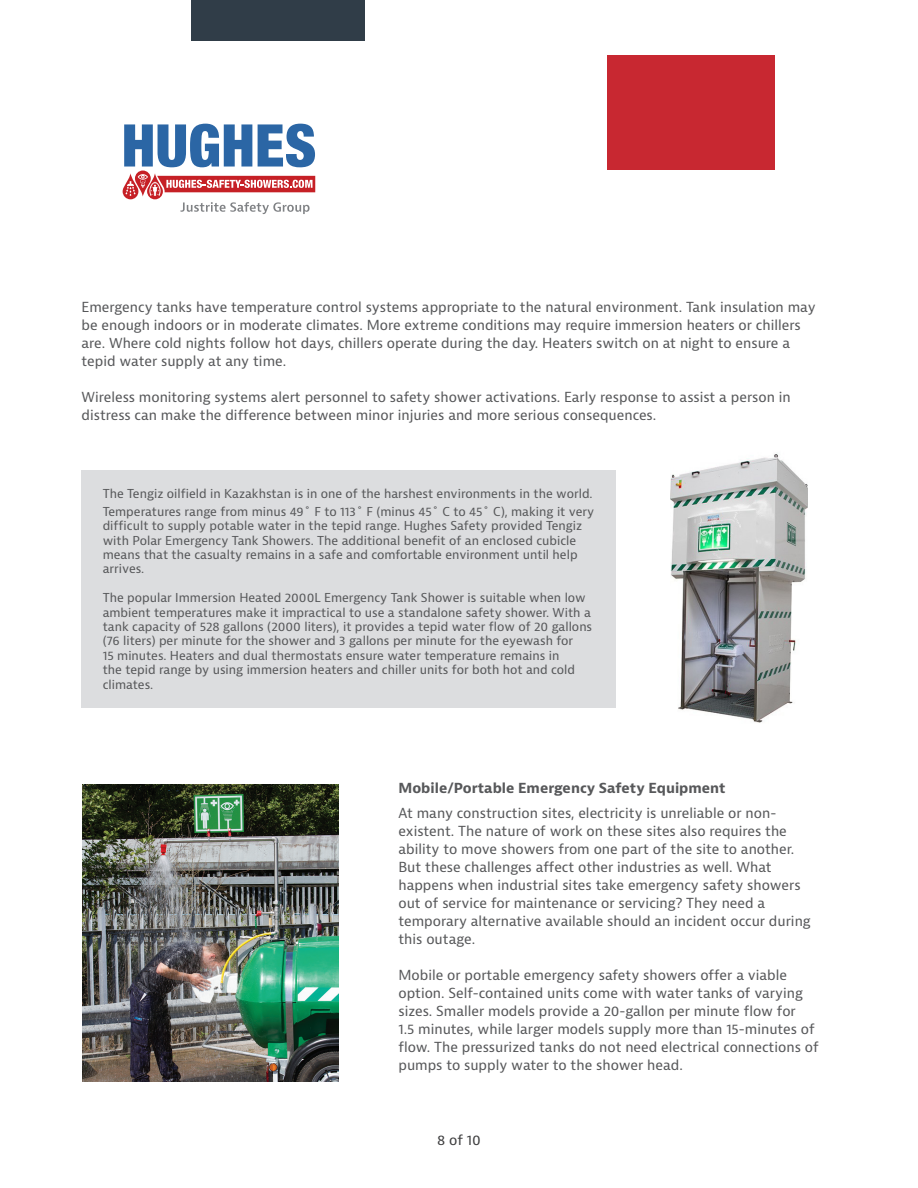
<style>
.page{position:relative;width:918px;height:1188px;background:#fff}
.page>*{position:absolute;margin:0;border:0;box-sizing:border-box;transform-origin:0 0}
.t1{font:13.5px/18px "Bernina Sans";color:#57585a}
.t2{font:700 13.5px "Bernina Sans";color:#57585a}
.t3{font:13.5px "Bernina Sans";color:#3e3e3f}
.t4{font:12px/14.4px "Bernina Sans";color:#57585a}
</style>
<div class="page">
<div style="left:82px;top:470px;width:534px;height:238px;background:#dcdddf"></div>
<svg style="left:123px;top:124px;width:192px;height:90px"></svg>
<div style="left:191px;top:0;width:174px;height:41px;background:#303d48"></div>
<div style="left:607px;top:55px;width:168px;height:115px;background:#c82831"></div>
<img style="left:671px;top:453px;width:136px;height:270px">
<img style="left:82px;top:784px;width:256px;height:297px">
<p class="t1" style="left:82px;top:298px;width:736px">Emergency tanks have temperature control systems appropriate to the natural environment. Tank insulation may be enough indoors or in moderate climates. More extreme conditions may require immersion heaters or chillers are. Where cold nights follow hot days, chillers operate during the day. Heaters switch on at night to ensure a tepid water supply at any time.</p>
<p class="t1" style="left:82px;top:388px;width:711px">Wireless monitoring systems alert personnel to safety shower activations. Early response to assist a person in distress can make the difference between minor injuries and more serious consequences.</p>
<p class="t4" style="left:103px;top:485px;width:493px;line-height:18px">The Tengiz oilfield in Kazakhstan is in one of the harshest environments in the world.<br>Temperatures range from minus 49˚ F to 113˚ F (minus 45˚ C to 45˚ C), making it very</p>
<p class="t4" style="left:103px;top:519px;width:481px">difficult to supply potable water in the tepid range. Hughes Safety provided Tengiz with Polar Emergency Tank Showers. The additional benefit of an enclosed cubicle means that the casualty remains in a safe and comfortable environment until help arrives.</p>
<p class="t4" style="left:103px;top:591px;width:491px">The popular Immersion Heated 2000L Emergency Tank Shower is suitable when low ambient temperatures make it impractical to use a standalone safety shower. With a tank capacity of 528 gallons (2000 liters), it provides a tepid water flow of 20 gallons (76 liters) per minute for the shower and 3 gallons per minute for the eyewash for<br>15 minutes. Heaters and dual thermostats ensure water temperature remains in<br>the tepid range by using immersion heaters and chiller units for both hot and cold climates.</p>
<p class="t2" style="left:398px;top:779px;width:329px">Mobile/Portable Emergency Safety Equipment</p>
<p class="t1" style="left:398px;top:805px;width:414px">At many construction sites, electricity is unreliable or non&shy;existent. The nature of work on these sites also requires the ability to move showers from one part of the site to another.<br>But these challenges affect other industries as well. What happens when industrial sites take emergency safety showers out of service for maintenance or servicing? They need a temporary alternative available should an incident occur during this outage.</p>
<p class="t1" style="left:398px;top:967px;width:422px">Mobile or portable emergency safety showers offer a viable option. Self-contained units come with water tanks of varying sizes. Smaller models provide a 20-gallon per minute flow for<br>1.5 minutes, while larger models supply more than 15-minutes of flow. The pressurized tanks do not need electrical connections of pumps to supply water to the shower head.</p>
<p class="t3" style="left:437px;top:1131px;width:45px">8 of 10</p>
</div>
